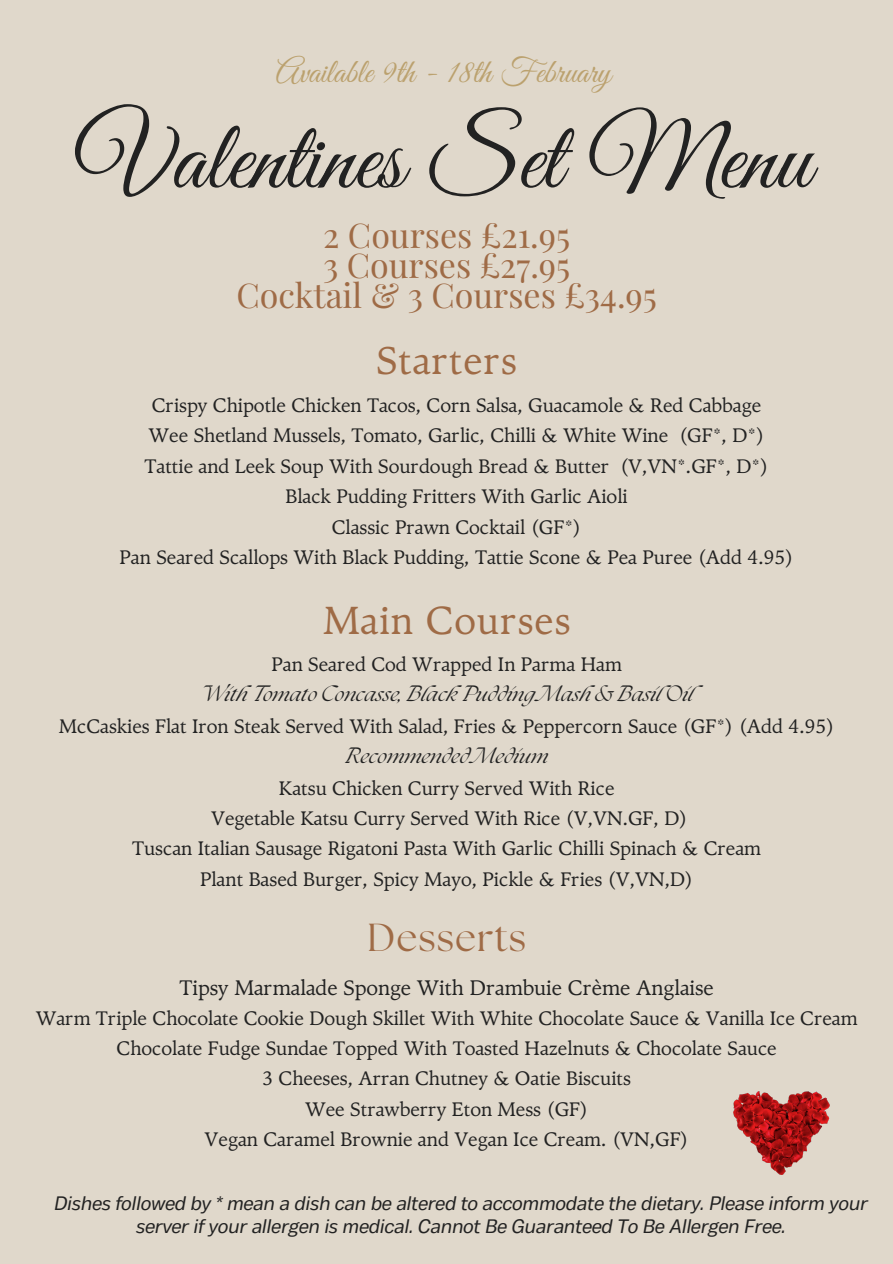
<style>
.page{position:relative;width:893px;height:1264px;background:#fff}
.page>*{position:absolute;margin:0;border:0;box-sizing:border-box;transform-origin:0 0}
.t1{font:98.55px "Great Vibes";color:#222}
.t2{font:39px "TY Serif";letter-spacing:.025em;color:#9f6b46}
.t3{font:39px "The Seasons";letter-spacing:.025em;color:#9f6b46}
.t4{font:34.05px/30.3px "Playfair Display";color:#9f6b46;text-align:center}
.t5{font:34.05px "Great Vibes";color:#bba16e}
.t6{font:21px "TY Serif";color:#222}
.t7{font:19.5px/30.3px "TY Serif";color:#222;text-align:center}
.t8{font:italic 19.5px/23.7px "Body Text";color:#222;text-align:center}
.t9{font:italic 19.5px "The Seasons";color:#222}
</style>
<div class="page">
<div style="left:0;top:0;width:892px;height:1263px;background:#e0d8cb"></div>
<img style="left:733px;top:1091px;width:96px;height:83px">
<h3 class="t5" style="left:276px;top:53px;width:337px">Available 9th - 18th February</h3>
<h1 class="t1" style="left:76px;top:103px;width:736px">Valentines Set Menu</h1>
<h3 class="t4" style="left:236px;top:218px;width:422px">2 Courses £21.95<br>3 Courses £27.95<br>Cocktail &amp; 3 Courses £34.95</h3>
<h2 class="t2" style="left:376px;top:337px;width:142px">Starters</h2>
<p class="t7" style="left:119px;top:390px;width:675px">Crispy Chipotle Chicken Tacos, Corn Salsa, Guacamole &amp; Red Cabbage<br>Wee Shetland Mussels, Tomato, Garlic, Chilli &amp; White Wine (GF*, D*)<br>Tattie and Leek Soup With Sourdough Bread &amp; Butter (V,VN*.GF*, D*)<br>Black Pudding Fritters With Garlic Aioli<br>Classic Prawn Cocktail (GF*)<br>Pan Seared Scallops With Black Pudding, Tattie Scone &amp; Pea Puree (Add 4.95)</p>
<h2 class="t2" style="left:323px;top:597px;width:249px">Main Courses</h2>
<p class="t7" style="left:271px;top:648px;width:352px">Pan Seared Cod Wrapped In Parma Ham</p>
<p class="t9" style="left:200px;top:685px;width:505px">With Tomato Concasse, Black Pudding Mash &amp; BasilOil</p>
<p class="t7" style="left:59px;top:710px;width:777px">McCaskies Flat Iron Steak Served With Salad, Fries &amp; Peppercorn Sauce (GF*) (Add 4.95)</p>
<p class="t9" style="left:345px;top:747px;width:205px">Recommended Medium</p>
<p class="t7" style="left:132px;top:772px;width:630px">Katsu Chicken Curry Served With Rice<br>Vegetable Katsu Curry Served With Rice (V,VN.GF, D)<br>Tuscan Italian Sausage Rigatoni Pasta With Garlic Chilli Spinach &amp; Cream Plant Based Burger, Spicy Mayo, Pickle &amp; Fries (V,VN,D)</p>
<h2 class="t3" style="left:367px;top:919px;width:160px">Desserts</h2>
<p class="t6" style="left:179px;top:975px;width:535px">Tipsy Marmalade Sponge With Drambuie Crème Anglaise</p>
<p class="t7" style="left:36px;top:1002px;width:823px">Warm Triple Chocolate Cookie Dough Skillet With White Chocolate Sauce &amp; Vanilla Ice Cream Chocolate Fudge Sundae Topped With Toasted Hazelnuts &amp; Chocolate Sauce<br>3 Cheeses, Arran Chutney &amp; Oatie Biscuits<br>Wee Strawberry Eton Mess (GF)<br>Vegan Caramel Brownie and Vegan Ice Cream. (VN,GF)</p>
<p class="t8" style="left:54px;top:1192px;width:814px">Dishes followed by * mean a dish can be altered to accommodate the dietary. Please inform your server if your allergen is medical. Cannot Be Guaranteed To Be Allergen Free.</p>
</div>
